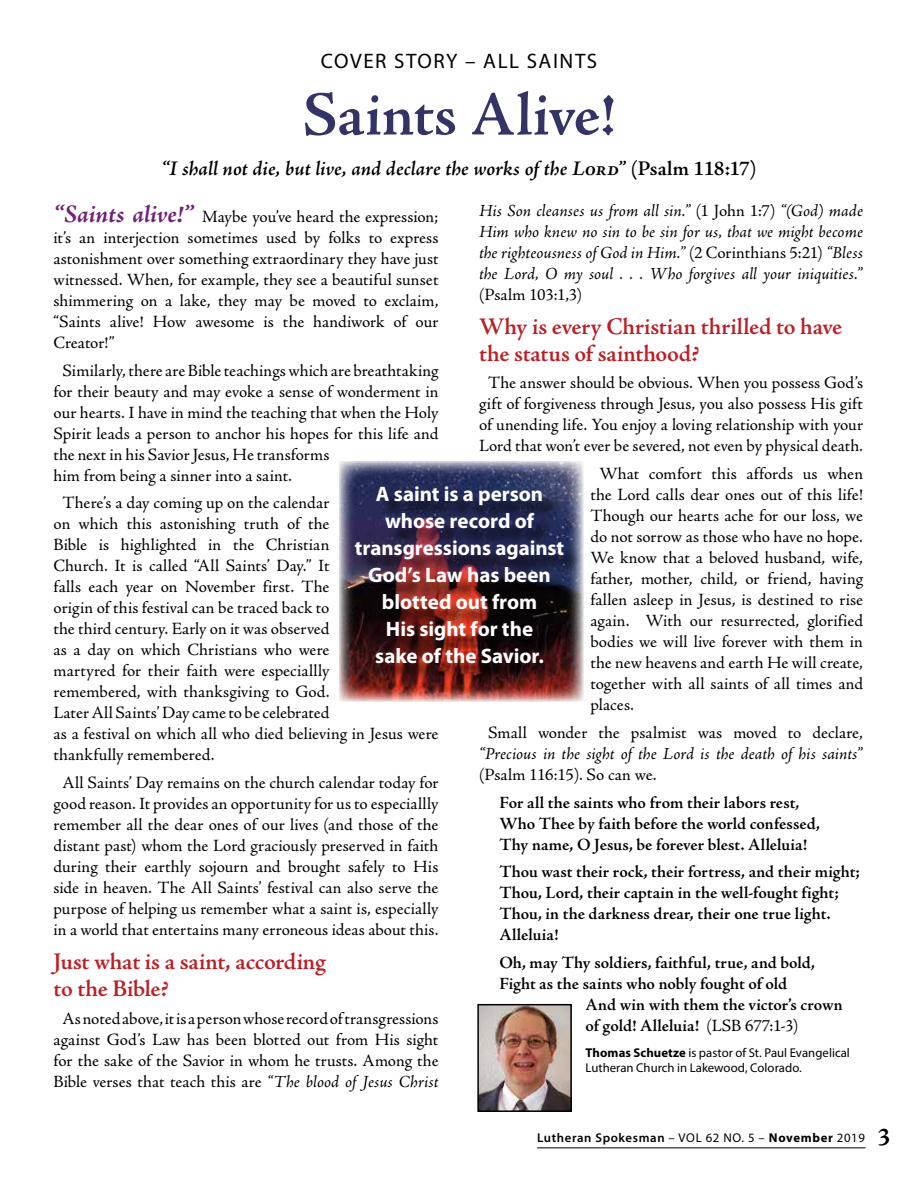
<style>
.page{position:relative;width:918px;height:1188px;background:#fff}
.page>*{position:absolute;margin:0;border:0;box-sizing:border-box;transform-origin:0 0}
.t1{font:600 63px "Adobe Jenson Pro";color:#336}
.t2{font:600 24px/27px "Adobe Jenson Pro";letter-spacing:-.01em;color:#bb1e24}
.t3{font:700 21px/27px "Myriad Pro";color:#fff;text-align:center}
.t4{font:italic 600 21px "Adobe Jenson Pro";color:#000}
.t5{font:21px "Myriad Pro";letter-spacing:.075em;color:#000}
.t6{font:17.25px/21px "Adobe Jenson Pro";color:#000;text-align:center}
.t7{font:600 17.25px/21px "Adobe Jenson Pro";letter-spacing:.01em;color:#000}
.t8{font:italic 17.25px/21px "Adobe Jenson Pro";color:#000;text-align:justify}
.t9{font:12.75px/15.8px "Myriad Pro";color:#000}
.t10{font:600 12.75px "Myriad Pro";letter-spacing:.05em;color:#000}
.s1{font-style:normal}
.s2{font-weight:700;font-style:italic;font-size:25.5px;color:#712177}
.s3{font-style:italic}
.s4{font-weight:400}
.s5{font-weight:700}
.s6{font-family:"Adobe Jenson Pro";font-weight:700;font-size:25.5px}
</style>
<div class="page">
<hr style="left:537px;top:1147px;width:329px;height:1px;background:#000">
<img style="left:339px;top:461px;width:244px;height:241px">
<img style="left:480px;top:1007px;width:89px;height:102px">
<div style="left:477px;top:1004px;width:95px;height:108px;border:2px solid #000"></div>
<div style="left:358px;top:490px;width:224px;height:192px;background:#000;opacity:.75"></div>
<p class="t5" style="left:321px;top:50px;width:278px">COVER STORY – ALL SAINTS</p>
<h1 class="t1" style="left:303px;top:79px;width:314px">Saints Alive!</h1>
<p class="t4" style="left:161px;top:156px;width:597px">“I shall not die, but live, and declare the works of the Lord” <span class="s1">(Psalm 118:17)</span></p>
<p class="t6" style="left:54px;top:206px;width:386px;text-align:justify"><span class="s2">“Saints alive!”</span> Maybe you’ve heard the expression; it’s an interjection sometimes used by folks to express astonishment over something extraordinary they have just witnessed. When, for example, they see a beautiful sunset shimmering on a lake, they may be moved to exclaim, “Saints alive! How awesome is the handiwork of our Creator!”</p>
<p class="t6" style="left:54px;top:360px;width:386px;text-align:left;text-indent:9px">Similarly, there are Bible teachings which are breathtaking for their beauty and may evoke a sense of wonderment in our hearts. I have in mind the teaching that when the Holy Spirit leads a person to anchor his hopes for this life and the next in his Savior Jesus, He transforms<br>him from being a sinner into a saint.</p>
<p class="t6" style="left:54px;top:493px;width:386px;text-align:left;text-indent:9px">There’s a day coming up on the calendar<br>on which this astonishing truth of the<br>Bible is highlighted in the Christian<br>Church. It is called “All Saints’ Day.” It<br>falls each year on November first. The<br>origin of this festival can be traced back to<br>the third century. Early on it was observed<br>as a day on which Christians who were<br>martyred for their faith were especiallly<br>remembered, with thanksgiving to God.<br>Later All Saints’ Day came to be celebrated<br>as a festival on which all who died believing in Jesus were thankfully remembered.</p>
<p class="t6" style="left:54px;top:772px;width:386px">All Saints’ Day remains on the church calendar today for good reason. It provides an opportunity for us to especiallly remember all the dear ones of our lives (and those of the distant past) whom the Lord graciously preserved in faith during their earthly sojourn and brought safely to His side in heaven. The All Saints’ festival can also serve the purpose of helping us remember what a saint is, especially in a world that entertains many erroneous ideas about this.</p>
<h2 class="t2" style="left:54px;top:948px;width:274px">Just what is a saint, according to the Bible?</h2>
<p class="t6" style="left:54px;top:1008px;width:386px">As noted above, it is a person whose record of transgressions against God’s Law has been blotted out from His sight for the sake of the Savior in whom he trusts. Among the Bible verses that teach this are <span class="s3">“The blood of Jesus Christ</span></p>
<p class="t8" style="left:479px;top:201px;width:386px">His Son cleanses us from all sin.” <span class="s1">(1 John 1:7)</span> “(God) made Him who knew no sin to be sin for us, that we might become the righteousness of God in Him.” <span class="s1">(2 Corinthians 5:21)</span> “Bless the Lord, O my soul . . . Who forgives all your iniquities.”</p>
<p class="t6" style="left:479px;top:284px;width:105px">(Psalm 103:1,3)</p>
<h2 class="t2" style="left:479px;top:313px;width:365px">Why is every Christian thrilled to have the status of sainthood?</h2>
<p class="t6" style="left:479px;top:373px;width:386px">The answer should be obvious. When you possess God’s gift of forgiveness through Jesus, you also possess His gift of unending life. You enjoy a loving relationship with your Lord that won’t ever be severed, not even by physical death.</p>
<p class="t6" style="left:590px;top:464px;width:274px;text-align:justify;text-indent:9px">What comfort this affords us when the Lord calls dear ones out of this life!<br>Though our hearts ache for our loss, we do not sorrow as those who have no hope.<br>We know that a beloved husband, wife, father, mother, child, or friend, having fallen asleep in Jesus, is destined to rise again. With our resurrected, glorified bodies we will live forever with them in the new heavens and earth He will create, together with all saints of all times and places.</p>
<p class="t6" style="left:488px;top:722px;width:377px">Small wonder the psalmist was moved to declare,</p>
<p class="t8" style="left:479px;top:744px;width:385px">“Precious in the sight of the Lord is the death of his saints”</p>
<p class="t6" style="left:479px;top:764px;width:179px">(Psalm 116:15). So can we.</p>
<p class="t7" style="left:499px;top:792px;width:322px">For all the saints who from their labors rest,<br>Who Thee by faith before the world confessed,<br>Thy name, O Jesus, be forever blest. Alleluia!</p>
<p class="t7" style="left:499px;top:862px;width:362px">Thou wast their rock, their fortress, and their might; Thou, Lord, their captain in the well-fought fight; Thou, in the darkness drear, their one true light.<br>Alleluia!</p>
<p class="t7" style="left:499px;top:952px;width:317px">Oh, may Thy soldiers, faithful, true, and bold,</p>
<p class="t7" style="left:499px;top:973px;width:289px">Fight as the saints who nobly fought of old</p>
<p class="t7" style="left:586px;top:994px;width:259px">And win with them the victor’s crown</p>
<p class="t7" style="left:586px;top:1015px;width:214px">of gold! Alleluia! <span class="s4">(LSB 677:1-3)</span></p>
<p class="t9" style="left:586px;top:1045px;width:266px"><span class="s5">Thomas Schuetze</span> is pastor of St. Paul Evangelical<br>Lutheran Church in Lakewood, Colorado.</p>
<p class="t3" style="left:355px;top:481px;width:211px">A saint is a person whose record of transgressions against<br>God’s Law has been blotted out from<br>His sight for the<br>sake of the Savior.</p>
<p class="t10" style="left:537px;top:1131px;width:355px">Lutheran Spokesman <span class="s4">– VOL 62 NO. 5 –</span> <span class="s5">November</span> <span class="s4">2019</span> <span class="s6">3</span></p>
</div>
